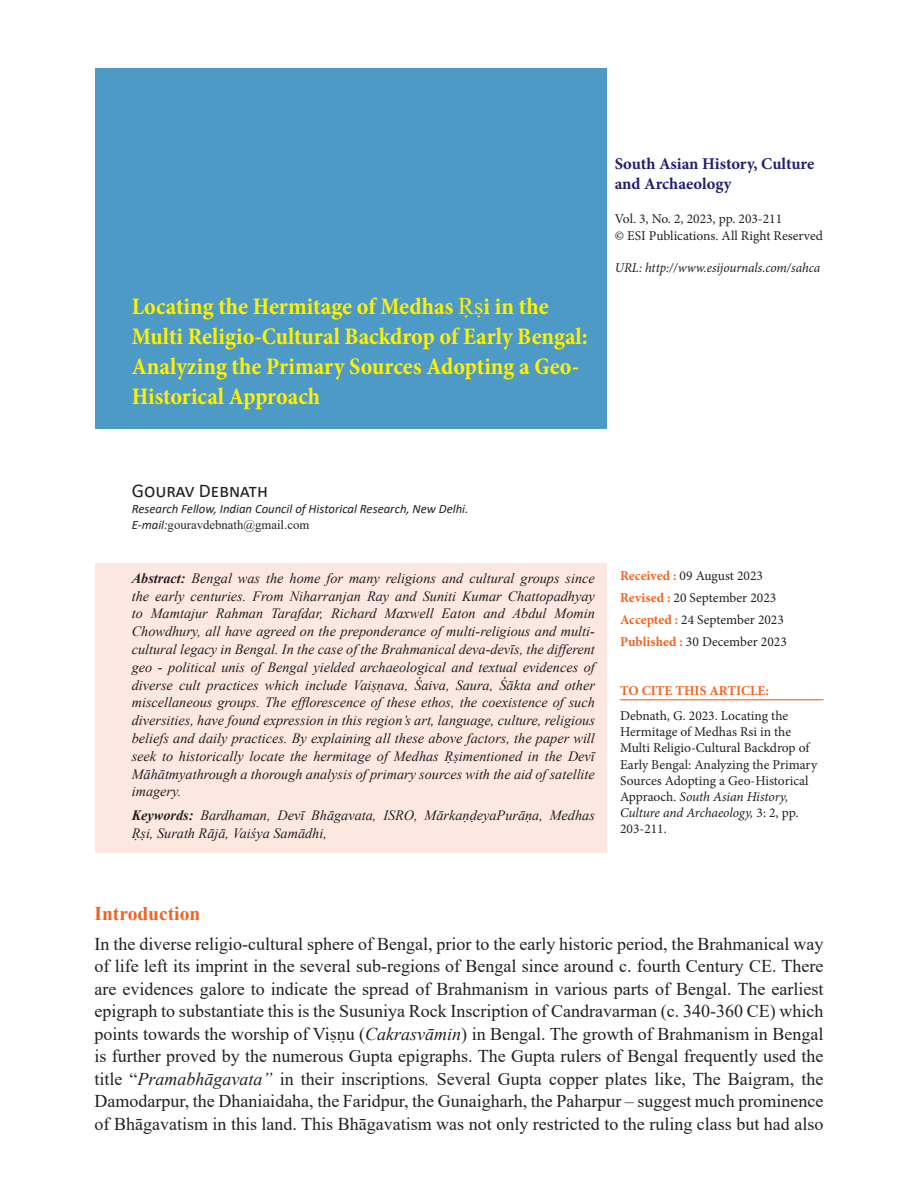
<style>
.page{position:relative;width:918px;height:1188px;background:#fff}
.page>*{position:absolute;margin:0;border:0;box-sizing:border-box;transform-origin:0 0}
.Head{font:700 condensed 24px/30px "Minion Pro";color:#fff101}
.author{font:19.5px "Calibri";color:#231f20}
.sub_head_1{font:700 19.5px "Times New Roman";color:#f06422}
.Body_left{font:18px/22.5px "Times New Roman";color:#231f20;text-align:justify}
.t1{font:700 16.5px/19.8px "Minion Pro";letter-spacing:-.005em;color:#221e72}
.abstract{font:italic 14.25px/17.9px "Times New Roman";color:#231f20;text-align:justify}
.t2{font:13.5px/16.2px "Minion Pro";color:#231f20}
.t3{font:italic 13.5px "Minion Pro";letter-spacing:-.005em;color:#231f20}
.t4{font:700 13.5px "Minion Pro";color:#f06422}
.author_ref{font:italic 12.75px/15.9px "Calibri";color:#231f20}
.s1{font-family:"Times New Roman";font-weight:400;font-stretch:normal}
.s2{font-family:"Times New Roman";font-style:normal}
.s3{font-weight:700}
.s4{font-weight:700;color:#f06422}
.s5{font-style:italic}
</style>
<div class="page">
<div style="left:95px;top:68px;width:512px;height:360px;background:#4d9ac6"></div>
<div style="left:95px;top:563px;width:512px;height:289px;background:#fde7e1"></div>
<hr style="left:620px;top:699px;width:204px;height:1px;background:#f06422">
<p class="Head" style="left:132px;top:292px;width:458px">Locating the Hermitage of Medhas <span class="s1">Ṛṣ</span>i in the Multi Religio-Cultural Backdrop of Early Bengal:<br>Analyzing the Primary Sources Adopting a Geo-Historical Approach</p>
<p class="t1" style="left:615px;top:154px;width:201px">South Asian History, Culture and Archaeology</p>
<p class="t2" style="left:615px;top:211px;width:169px">Vol. 3, No. 2, 2023, pp. 203-211</p>
<p class="t2" style="left:615px;top:227px;width:210px">© ESI Publications. All Right Reserved</p>
<p class="t3" style="left:615px;top:259px;width:207px">URL: http://www.esijournals.com/sahca</p>
<p class="author" style="left:132px;top:477px;width:138px">Gourav Debnath</p>
<p class="author_ref" style="left:132px;top:500px;width:338px">Research Fellow, Indian Council of Historical Research, New Delhi.<br>E-mail:<span class="s2">gouravdebnath@gmail.com</span></p>
<p class="abstract" style="left:132px;top:569px;width:465px"><span class="s3">Abstract:</span> Bengal was the home for many religions and cultural groups since the early centuries. From Niharranjan Ray and Suniti Kumar Chattopadhyay to Mamtajur Rahman Tarafdar, Richard Maxwell Eaton and Abdul Momin Chowdhury, all have agreed on the preponderance of multi-religious and multi&shy;cultural legacy in Bengal. In the case of the Brahmanical deva-devīs, the different geo - political unis of Bengal yielded archaeological and textual evidences of diverse cult practices which include Vaiṣṇava, Śaiva, Saura, Śākta and other miscellaneous groups. The efflorescence of these ethos, the coexistence of such diversities, have found expression in this region’s art, language, culture, religious beliefs and daily practices. By explaining all these above factors, the paper will seek to historically locate the hermitage of Medhas Ṛṣimentioned in the Devī Māhātmyathrough a thorough analysis of primary sources with the aid of satellite imagery.</p>
<p class="abstract" style="left:132px;top:806px;width:465px"><span class="s3">Keywords:</span> Bardhaman, Devī Bhāgavata, ISRO, MārkaṇḍeyaPurāṇa, Medhas<br>Ṛṣi, Surath Rājā, Vaiśya Samādhi,</p>
<p class="t2" style="left:620px;top:567px;width:144px"><span class="s4">Received :</span> 09 August 2023</p>
<p class="t2" style="left:620px;top:589px;width:158px"><span class="s4">Revised :</span> 20 September 2023</p>
<p class="t2" style="left:620px;top:612px;width:165px"><span class="s4">Accepted :</span> 24 September 2023</p>
<p class="t2" style="left:620px;top:634px;width:168px"><span class="s4">Published :</span> 30 December 2023</p>
<p class="t4" style="left:620px;top:681px;width:150px">TO CITE THIS ARTICLE:</p>
<p class="t2" style="left:620px;top:708px;width:199px">Debnath, G. 2023. Locating the<br>Hermitage of Medhas Rsi in the<br>Multi Religio-Cultural Backdrop of<br>Early Bengal: Analyzing the Primary<br>Sources Adopting a Geo-Historical<br>Appraoch. <span class="s5">South Asian History,<br>Culture and Archaeology,</span> 3: 2, pp.<br>203-211.</p>
<p class="sub_head_1" style="left:94px;top:899px;width:107px">Introduction</p>
<p class="Body_left" style="left:94px;top:932px;width:731px">In the diverse religio-cultural sphere of Bengal, prior to the early historic period, the Brahmanical way of life left its imprint in the several sub-regions of Bengal since around c. fourth Century CE. There are evidences galore to indicate the spread of Brahmanism in various parts of Bengal. The earliest epigraph to substantiate this is the Susuniya Rock Inscription of Candravarman (c. 340-360 CE) which points towards the worship of Viṣṇu (<span class="s5">Cakrasvāmin</span>) in Bengal. The growth of Brahmanism in Bengal is further proved by the numerous Gupta epigraphs. The Gupta rulers of Bengal frequently used the title “<span class="s5">Pramabhāgavata”</span> in their inscriptions<span class="s5">.</span> Several Gupta copper plates like, The Baigram, the Damodarpur, the Dhaniaidaha, the Faridpur, the Gunaigharh, the Paharpur – suggest much prominence of Bhāgavatism in this land. This Bhāgavatism was not only restricted to the ruling class but had also</p>
</div>
